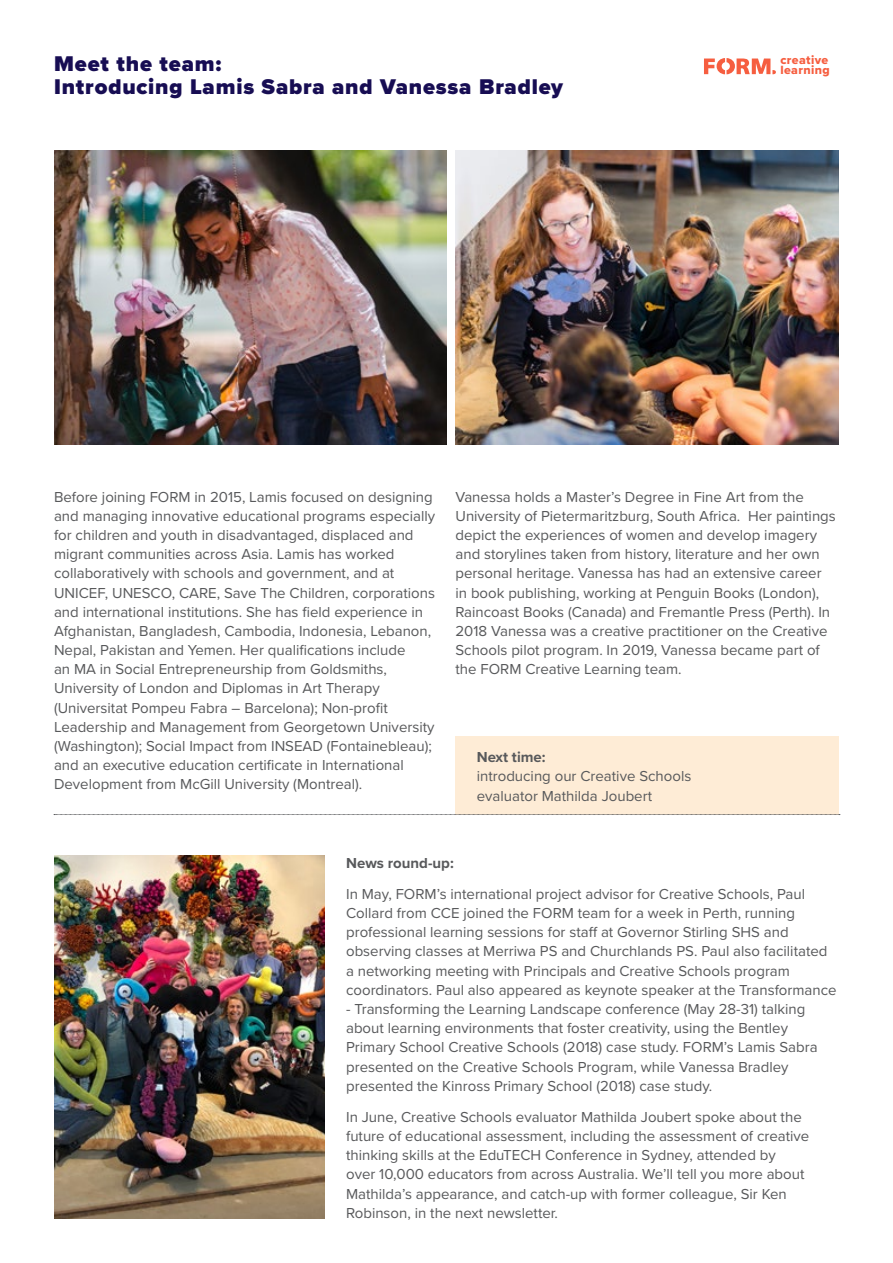
<style>
.page{position:relative;width:893px;height:1263px;background:#fff}
.page>*{position:absolute;margin:0;border:0;box-sizing:border-box;transform-origin:0 0}
.t1{font:900 22.05px "Proxima Nova";letter-spacing:.035em;color:#170d53}
.t2{font:15px/19.2px "Proxima Nova";color:#58595b}
.t3{font:700 15px "Proxima Nova";color:#58595b}
.t4{font:12.3px "Proxima Nova Extrabld";letter-spacing:.03em;color:#f65e40}
</style>
<div class="page">
<div style="left:455px;top:736px;width:384px;height:79px;background:#feecd6"></div>
<svg style="left:704px;top:58px;width:72px;height:16px"></svg>
<svg style="left:54px;top:814px;width:786px;height:1px"></svg>
<img style="left:54px;top:151px;width:392px;height:293px">
<img style="left:455px;top:151px;width:384px;height:293px">
<img style="left:54px;top:855px;width:271px;height:363px">
<p class="t4" style="left:780px;top:50px;width:49px">creative</p>
<h1 class="t1" style="left:54px;top:48px;width:169px">Meet the team:</h1>
<p class="t4" style="left:780px;top:60px;width:51px">learning</p>
<h1 class="t1" style="left:54px;top:70px;width:511px">Introducing Lamis Sabra and Vanessa Bradley</h1>
<p class="t2" style="left:54px;top:486px;width:383px">Before joining FORM in 2015, Lamis focused on designing and managing innovative educational programs especially for children and youth in disadvantaged, displaced and migrant communities across Asia. Lamis has worked collaboratively with schools and government, and at UNICEF, UNESCO, CARE, Save The Children, corporations and international institutions. She has field experience in Afghanistan, Bangladesh, Cambodia, Indonesia, Lebanon, Nepal, Pakistan and Yemen. Her qualifications include<br>an MA in Social Entrepreneurship from Goldsmiths, University of London and Diplomas in Art Therapy (Universitat Pompeu Fabra – Barcelona); Non-profit Leadership and Management from Georgetown University (Washington); Social Impact from INSEAD (Fontainebleau); and an executive education certificate in International Development from McGill University (Montreal).</p>
<p class="t2" style="left:455px;top:486px;width:382px">Vanessa holds a Master’s Degree in Fine Art from the University of Pietermaritzburg, South Africa. Her paintings depict the experiences of women and develop imagery and storylines taken from history, literature and her own personal heritage. Vanessa has had an extensive career in book publishing, working at Penguin Books (London), Raincoast Books (Canada) and Fremantle Press (Perth). In 2018 Vanessa was a creative practitioner on the Creative Schools pilot program. In 2019, Vanessa became part of the FORM Creative Learning team.</p>
<p class="t3" style="left:477px;top:746px;width:70px">Next time:</p>
<p class="t2" style="left:477px;top:766px;width:216px">introducing our Creative Schools evaluator Mathilda Joubert</p>
<p class="t3" style="left:346px;top:851px;width:109px">News round-up:</p>
<p class="t2" style="left:346px;top:883px;width:492px">In May, FORM’s international project advisor for Creative Schools, Paul Collard from CCE joined the FORM team for a week in Perth, running professional learning sessions for staff at Governor Stirling SHS and observing classes at Merriwa PS and Churchlands PS. Paul also facilitated a networking meeting with Principals and Creative Schools program coordinators. Paul also appeared as keynote speaker at the Transformance</p>
<p class="t2" style="left:346px;top:999px;width:473px">- Transforming the Learning Landscape conference (May 28-31) talking about learning environments that foster creativity, using the Bentley Primary School Creative Schools (2018) case study. FORM’s Lamis Sabra presented on the Creative Schools Program, while Vanessa Bradley presented the Kinross Primary School (2018) case study.</p>
<p class="t2" style="left:346px;top:1107px;width:465px">In June, Creative Schools evaluator Mathilda Joubert spoke about the future of educational assessment, including the assessment of creative thinking skills at the EduTECH Conference in Sydney, attended by<br>over 10,000 educators from across Australia. We’ll tell you more about Mathilda’s appearance, and catch-up with former colleague, Sir Ken Robinson, in the next newsletter.</p>
</div>
